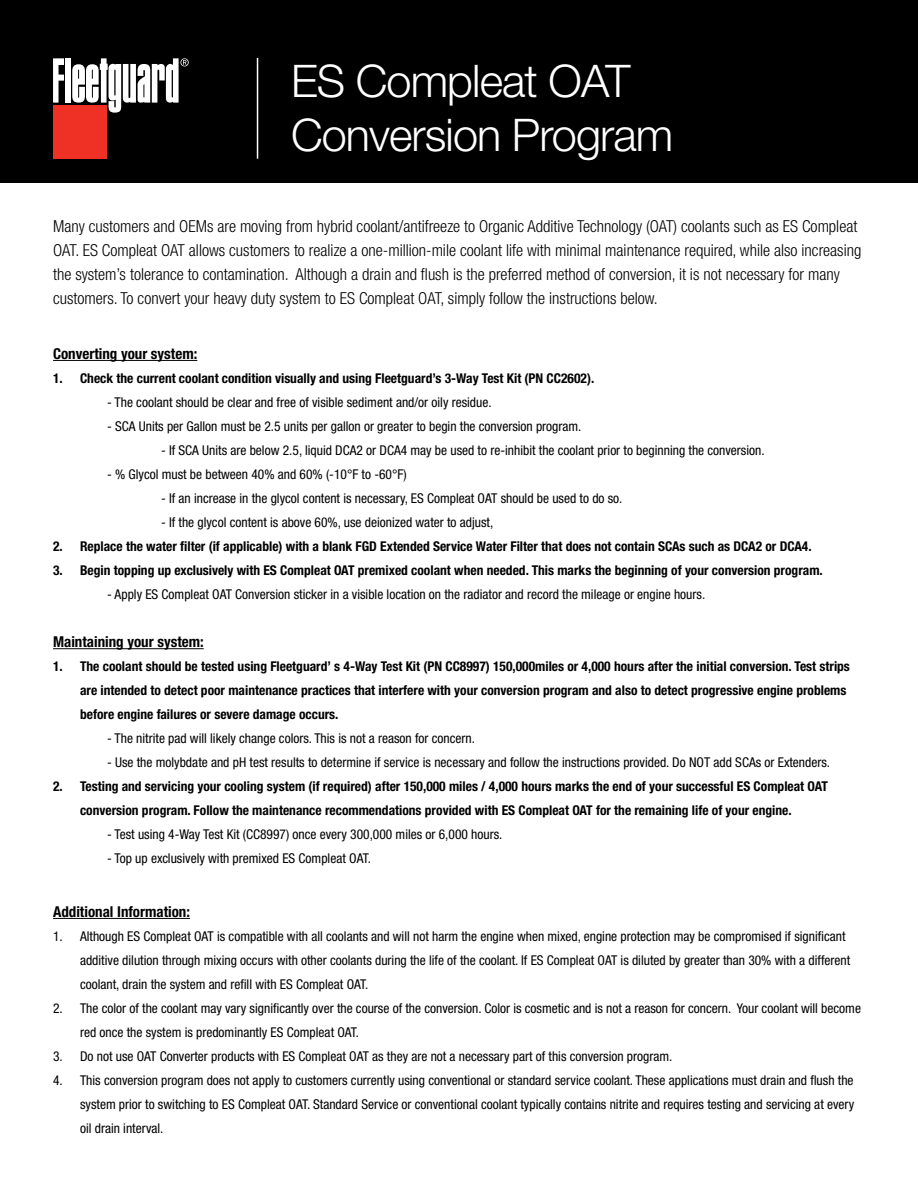
<style>
.page{position:relative;width:918px;height:1188px;background:#fff}
.page>*{position:absolute;margin:0;border:0;box-sizing:border-box;transform-origin:0 0}
.t1{font:300 45px/54px "Helvetica Neue LT Std";letter-spacing:-.02em;color:#fff}
.t2{font:300 condensed 16.5px/24px "Helvetica Neue LT Std";color:#000}
.t3{font:700 condensed 15px "Helvetica Neue LT Std";color:#000}
.t4{font:condensed 13.5px/24px "Helvetica Neue LT Std";color:#000}
.t5{font:700 condensed 13.5px/24px "Helvetica Neue LT Std";color:#000}
</style>
<div class="page">
<div style="left:0;top:0;width:918px;height:182px;background:#000"></div>
<div style="left:53px;top:105px;width:54px;height:54px;background:#ee3124"></div>
<div style="left:65px;top:58px;width:6px;height:45px;background:#fff"></div>
<svg style="left:53px;top:58px;width:11px;height:45px"></svg>
<svg style="left:72px;top:58px;width:117px;height:55px"></svg>
<hr style="left:257px;top:58px;width:1px;height:101px;background:#fff">
<hr style="left:53px;top:360px;width:144px;height:1px;background:#000">
<hr style="left:53px;top:648px;width:151px;height:1px;background:#000">
<hr style="left:53px;top:918px;width:137px;height:1px;background:#000">
<h1 class="t1" style="left:291px;top:53px;width:384px">ES Compleat OAT<br>Conversion Program</h1>
<p class="t2" style="left:53px;top:214px;width:810px">Many customers and OEMs are moving from hybrid coolant/antifreeze to Organic Additive Technology (OAT) coolants such as ES Compleat OAT. ES Compleat OAT allows customers to realize a one-million-mile coolant life with minimal maintenance required, while also increasing the system’s tolerance to contamination. Although a drain and flush is the preferred method of conversion, it is not necessary for many customers. To convert your heavy duty system to ES Compleat OAT, simply follow the instructions below.</p>
<p class="t3" style="left:53px;top:345px;width:146px">Converting your system:</p>
<p class="t5" style="left:53px;top:366px;width:543px">1. Check the current coolant condition visually and using Fleetguard’s 3-Way Test Kit (PN CC2602).</p>
<p class="t4" style="left:107px;top:390px;width:386px">- The coolant should be clear and free of visible sediment and/or oily residue.</p>
<p class="t4" style="left:107px;top:414px;width:476px">- SCA Units per Gallon must be 2.5 units per gallon or greater to begin the conversion program.</p>
<p class="t4" style="left:161px;top:438px;width:605px">- If SCA Units are below 2.5, liquid DCA2 or DCA4 may be used to re-inhibit the coolant prior to beginning the conversion.</p>
<p class="t4" style="left:107px;top:462px;width:301px">- % Glycol must be between 40% and 60% (-10°F to -60°F)</p>
<p class="t4" style="left:161px;top:486px;width:463px">- If an increase in the glycol content is necessary, ES Compleat OAT should be used to do so.</p>
<p class="t4" style="left:161px;top:510px;width:334px">- If the glycol content is above 60%, use deionized water to adjust,</p>
<p class="t5" style="left:53px;top:534px;width:760px">2. Replace the water filter (if applicable) with a blank FGD Extended Service Water Filter that does not contain SCAs such as DCA2 or DCA4.</p>
<p class="t5" style="left:53px;top:558px;width:771px">3. Begin topping up exclusively with ES Compleat OAT premixed coolant when needed. This marks the beginning of your conversion program.</p>
<p class="t4" style="left:107px;top:582px;width:600px">- Apply ES Compleat OAT Conversion sticker in a visible location on the radiator and record the mileage or engine hours.</p>
<p class="t3" style="left:53px;top:633px;width:152px">Maintaining your system:</p>
<p class="t5" style="left:80px;top:654px;width:771px;text-indent:-27px">1. The coolant should be tested using Fleetguard’ s 4-Way Test Kit (PN CC8997) 150,000miles or 4,000 hours after the initial conversion. Test strips are intended to detect poor maintenance practices that interfere with your conversion program and also to detect progressive engine problems before engine failures or severe damage occurs.</p>
<p class="t4" style="left:107px;top:726px;width:369px">- The nitrite pad will likely change colors. This is not a reason for concern.</p>
<p class="t4" style="left:107px;top:750px;width:725px">- Use the molybdate and pH test results to determine if service is necessary and follow the instructions provided. Do NOT add SCAs or Extenders.</p>
<p class="t5" style="left:80px;top:774px;width:749px;text-indent:-27px">2. Testing and servicing your cooling system (if required) after 150,000 miles / 4,000 hours marks the end of your successful ES Compleat OAT conversion program. Follow the maintenance recommendations provided with ES Compleat OAT for the remaining life of your engine.</p>
<p class="t4" style="left:107px;top:822px;width:397px">- Test using 4-Way Test Kit (CC8997) once every 300,000 miles or 6,000 hours.</p>
<p class="t4" style="left:107px;top:846px;width:265px">- Top up exclusively with premixed ES Compleat OAT.</p>
<p class="t3" style="left:53px;top:903px;width:139px">Additional Information:</p>
<p class="t4" style="left:80px;top:924px;width:772px;text-indent:-27px">1. Although ES Compleat OAT is compatible with all coolants and will not harm the engine when mixed, engine protection may be compromised if significant additive dilution through mixing occurs with other coolants during the life of the coolant. If ES Compleat OAT is diluted by greater than 30% with a different coolant, drain the system and refill with ES Compleat OAT.</p>
<p class="t4" style="left:80px;top:996px;width:783px;text-indent:-27px">2. The color of the coolant may vary significantly over the course of the conversion. Color is cosmetic and is not a reason for concern. Your coolant will become red once the system is predominantly ES Compleat OAT.</p>
<p class="t4" style="left:53px;top:1044px;width:621px">3. Do not use OAT Converter products with ES Compleat OAT as they are not a necessary part of this conversion program.</p>
<p class="t4" style="left:80px;top:1068px;width:776px;text-align:justify;text-indent:-27px">4. This conversion program does not apply to customers currently using conventional or standard service coolant. These applications must drain and flush the system prior to switching to ES Compleat OAT. Standard Service or conventional coolant typically contains nitrite and requires testing and servicing at every oil drain interval.</p>
</div>
